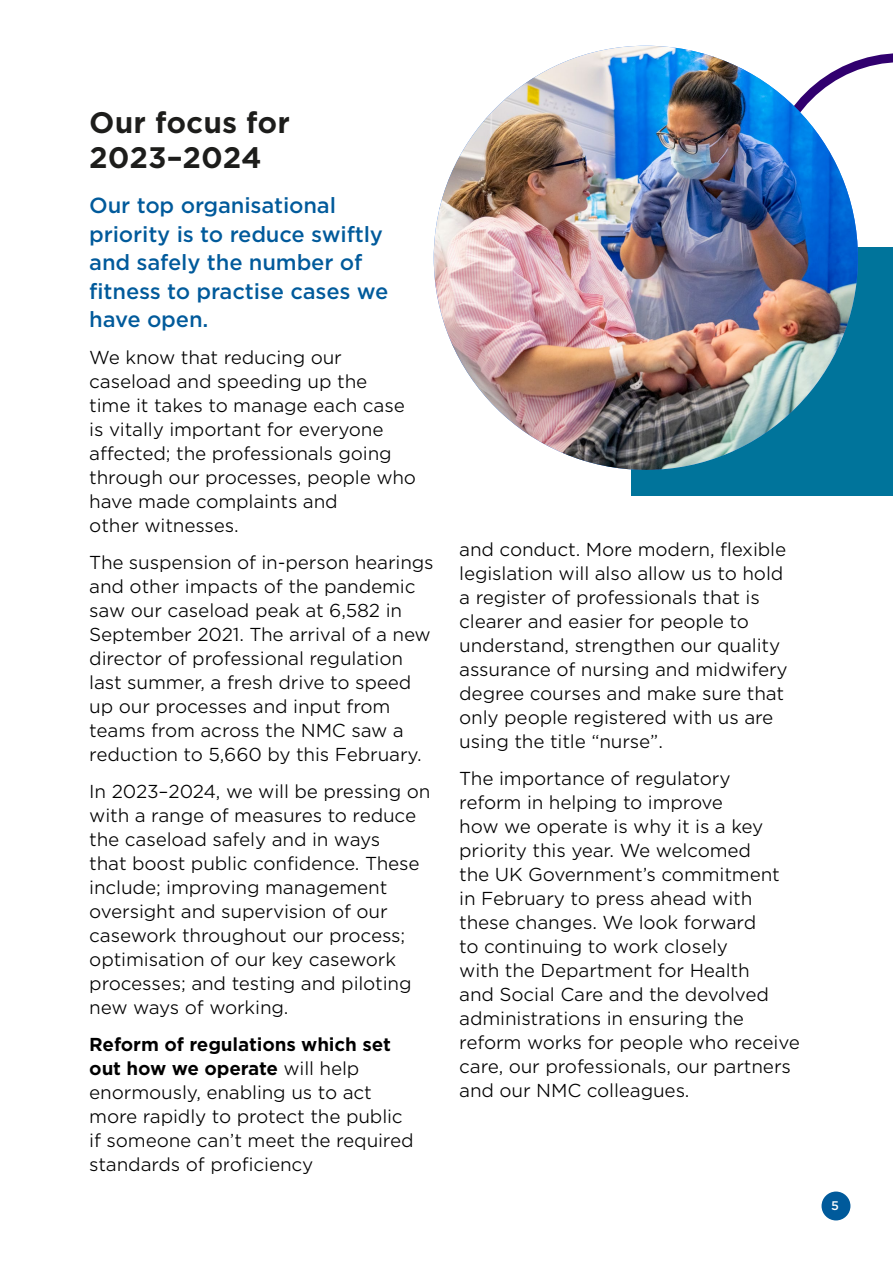
<style>
.page{position:relative;width:893px;height:1263px;background:#fff}
.page>*{position:absolute;margin:0;border:0;box-sizing:border-box;transform-origin:0 0}
.Subhead{font:700 28.5px/34.5px "Gotham S Sm";color:#1d1d1b}
.Subhead-leadin{font:500 21px/28.5px "Gotham S Sm";letter-spacing:-.01em;color:#005a9b}
.Body_copy_split{font:300 18px/24px "Gotham S Sm";letter-spacing:-.01em;color:#000}
.t1{font:500 12px "Gotham S Sm";color:#fff}
.s1{font-weight:700}
</style>
<div class="page">
<div style="left:821px;top:1191px;width:29px;height:29px;background:#005a9b;border-radius:50%"></div>
<svg style="left:765px;top:53px;width:128px;height:190px"></svg>
<div style="left:631px;top:247px;width:262px;height:248px;background:#00749b"></div>
<img style="left:434px;top:46px;width:424px;height:424px;border-radius:212px">
<h2 class="Subhead" style="left:89px;top:105px;width:202px">Our focus for<br>2023–2024</h2>
<h3 class="Subhead-leadin" style="left:89px;top:191px;width:301px">Our top organisational priority is to reduce swiftly and safely the number of fitness to practise cases we have open.</h3>
<p class="Body_copy_split" style="left:89px;top:345px;width:328px">We know that reducing our caseload and speeding up the<br>time it takes to manage each case is vitally important for everyone affected; the professionals going through our processes, people who have made complaints and<br>other witnesses.</p>
<p class="Body_copy_split" style="left:89px;top:550px;width:346px">The suspension of in-person hearings and other impacts of the pandemic saw our caseload peak at 6,582 in September 2021. The arrival of a new director of professional regulation last summer, a fresh drive to speed up our processes and input from teams from across the NMC saw a reduction to 5,660 by this February.</p>
<p class="Body_copy_split" style="left:89px;top:779px;width:343px">In 2023–2024, we will be pressing on with a range of measures to reduce the caseload safely and in ways<br>that boost public confidence. These include; improving management oversight and supervision of our casework throughout our process; optimisation of our key casework processes; and testing and piloting new ways of working.</p>
<p class="Body_copy_split" style="left:89px;top:1031px;width:326px"><span class="s1">Reform of regulations which set out how we operate</span> will help enormously, enabling us to act more rapidly to protect the public if someone can’t meet the required standards of proficiency</p>
<p class="Body_copy_split" style="left:459px;top:537px;width:330px">and conduct. More modern, flexible legislation will also allow us to hold a register of professionals that is clearer and easier for people to understand, strengthen our quality assurance of nursing and midwifery degree courses and make sure that only people registered with us are using the title “nurse”.</p>
<p class="Body_copy_split" style="left:459px;top:766px;width:342px">The importance of regulatory<br>reform in helping to improve<br>how we operate is why it is a key priority this year. We welcomed<br>the UK Government’s commitment in February to press ahead with these changes. We look forward<br>to continuing to work closely<br>with the Department for Health<br>and Social Care and the devolved administrations in ensuring the reform works for people who receive care, our professionals, our partners and our NMC colleagues.</p>
<p class="t1" style="left:831px;top:1198px;width:9px">5</p>
</div>
